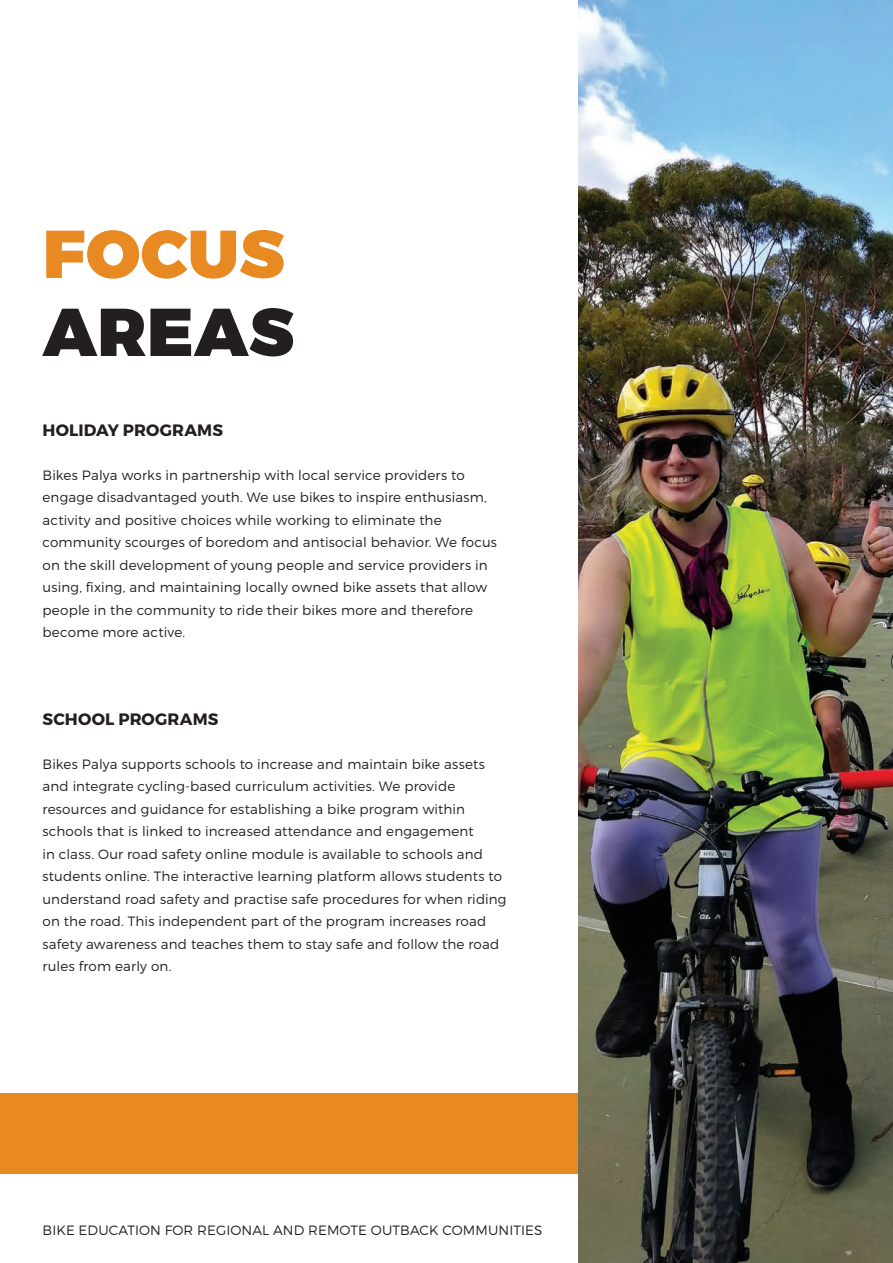
<style>
.page{position:relative;width:893px;height:1263px;background:#fff}
.page>*{position:absolute;margin:0;border:0;box-sizing:border-box;transform-origin:0 0}
.t1{font:900 67.5px "Montserrat";letter-spacing:.01em;color:#e88922}
.t2{font:900 67.5px "Montserrat";letter-spacing:.01em;color:#231f20}
.t3{font:700 16.5px "Montserrat";letter-spacing:.01em;color:#231f20}
.t4{font:300 13.5px/22.5px "Montserrat";letter-spacing:.01em;color:#231f20}
</style>
<div class="page">
<img style="left:578px;top:0;width:315px;height:1263px">
<div style="left:0;top:1093px;width:578px;height:81px;background:#e88922"></div>
<h1 class="t1" style="left:43px;top:212px;width:243px">FOCUS</h1>
<h1 class="t2" style="left:43px;top:290px;width:252px">AREAS</h1>
<p class="t3" style="left:43px;top:420px;width:182px">HOLIDAY PROGRAMS</p>
<p class="t4" style="left:43px;top:463px;width:456px">Bikes Palya works in partnership with local service providers to engage disadvantaged youth. We use bikes to inspire enthusiasm, activity and positive choices while working to eliminate the community scourges of boredom and antisocial behavior. We focus on the skill development of young people and service providers in using, fixing, and maintaining locally owned bike assets that allow people in the community to ride their bikes more and therefore become more active.</p>
<p class="t3" style="left:43px;top:709px;width:177px">SCHOOL PROGRAMS</p>
<p class="t4" style="left:43px;top:752px;width:465px">Bikes Palya supports schools to increase and maintain bike assets and integrate cycling-based curriculum activities. We provide resources and guidance for establishing a bike program within schools that is linked to increased attendance and engagement<br>in class. Our road safety online module is available to schools and students online. The interactive learning platform allows students to understand road safety and practise safe procedures for when riding on the road. This independent part of the program increases road safety awareness and teaches them to stay safe and follow the road rules from early on.</p>
<p class="t4" style="left:43px;top:1218px;width:501px">BIKE EDUCATION FOR REGIONAL AND REMOTE OUTBACK COMMUNITIES</p>
</div>
